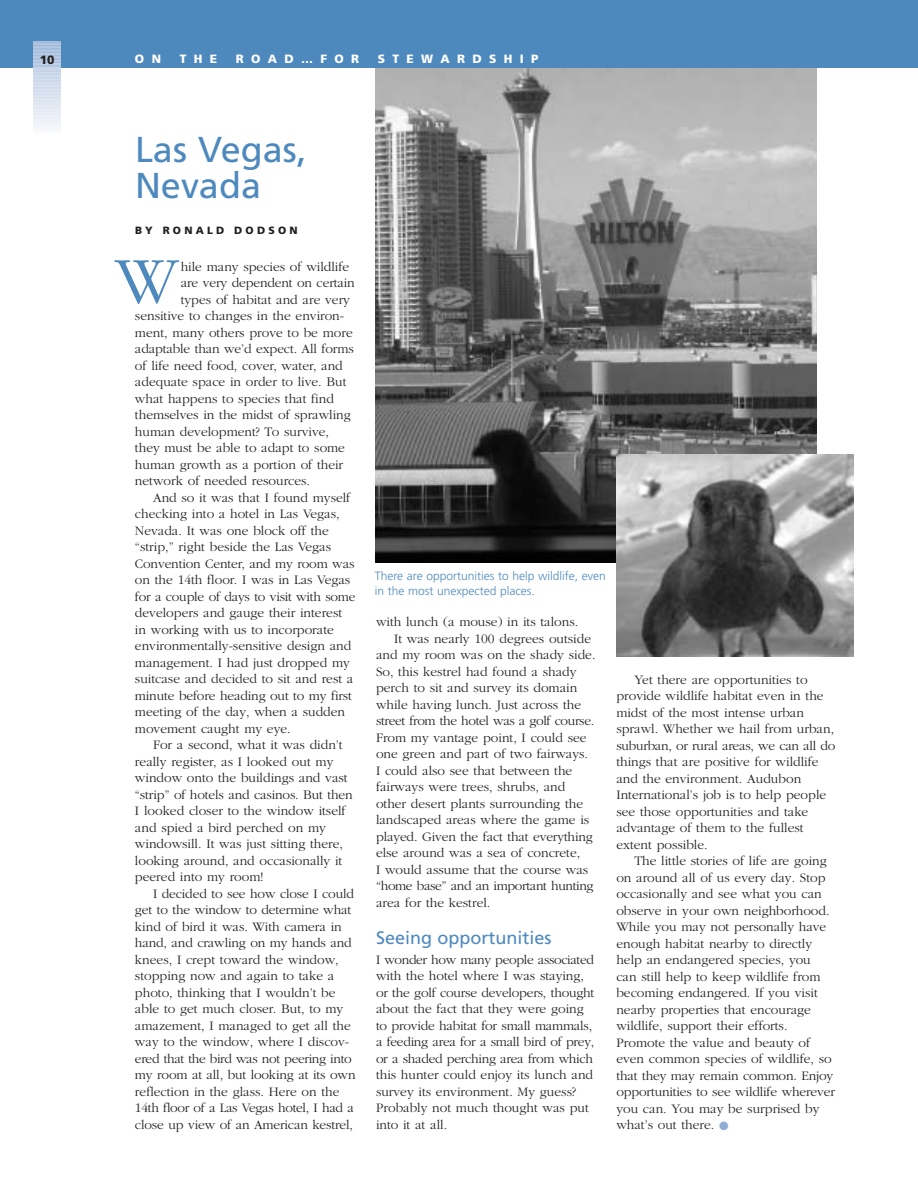
<style>
.page{position:relative;width:918px;height:1188px;background:#fff}
.page>*{position:absolute;margin:0;border:0;box-sizing:border-box;transform-origin:0 0}
.t1{font:300 69px "Garamond";color:#4e89be}
.t2{font:36px/36px "Frutiger";color:#4e89be}
.t3{font:18px "Frutiger";color:#4e89be}
.t4{font:300 13.5px/16.5px "Garamond";color:#231f1f}
.t5{font:300 13.5px "Garamond";letter-spacing:-.025em;color:#231f1f}
.t6{font:300 13.5px "Garamond";letter-spacing:-.02em;color:#231f1f}
.t7{font:300 12px/15px "Frutiger";color:#4e89be}
.t8{font:900 12px "Frutiger";letter-spacing:.61em;color:#fff}
.t9{font:900 12px "Frutiger";color:#231f1f}
.t10{font:900 10.5px "Frutiger";letter-spacing:.305em;color:#231f1f}
.s1{color:#8eadd4}
</style>
<div class="page">
<img style="left:375px;top:68px;width:442px;height:494px">
<div style="left:0;top:0;width:918px;height:68px;background:#4e89be"></div>
<svg style="left:34px;top:41px;width:27px;height:88px;background:#cfdbec"></svg>
<img style="left:616px;top:454px;width:237px;height:202px">
<p class="t9" style="left:40px;top:55px;width:16px">10</p>
<p class="t8" style="left:135px;top:54px;width:28px">O N</p>
<p class="t8" style="left:180px;top:54px;width:39px">THE</p>
<p class="t8" style="left:236px;top:54px;width:125px">ROAD…FOR</p>
<p class="t8" style="left:378px;top:54px;width:162px">STEWARDSHIP</p>
<h2 class="t2" style="left:135px;top:134px;width:173px">Las Vegas,<br>Nevada</h2>
<p class="t10" style="left:135px;top:226px;width:164px">BY RONALD DODSON</p>
<h1 class="t1" style="left:115px;top:254px;width:65px">W</h1>
<p class="t4" style="left:181px;top:259px;width:170px">hile many species of wildlife</p>
<p class="t4" style="left:181px;top:276px;width:175px">are very dependent on certain</p>
<p class="t4" style="left:181px;top:292px;width:171px">types of habitat and are very</p>
<p class="t4" style="left:135px;top:309px;width:211px">sensitive to changes in the environ-</p>
<p class="t4" style="left:135px;top:325px;width:219px">ment, many others prove to be more</p>
<p class="t4" style="left:135px;top:342px;width:220px">adaptable than we’d expect. All forms</p>
<p class="t4" style="left:135px;top:358px;width:209px">of life need food, cover, water, and</p>
<p class="t4" style="left:135px;top:375px;width:213px">adequate space in order to live. But</p>
<p class="t4" style="left:135px;top:391px;width:200px">what happens to species that find</p>
<p class="t4" style="left:135px;top:408px;width:217px">themselves in the midst of sprawling</p>
<p class="t4" style="left:135px;top:424px;width:196px">human development? To survive,</p>
<p class="t4" style="left:135px;top:441px;width:212px">they must be able to adapt to some</p>
<p class="t4" style="left:135px;top:457px;width:210px">human growth as a portion of their</p>
<p class="t4" style="left:135px;top:474px;width:177px">network of needed resources.</p>
<p class="t4" style="left:153px;top:490px;width:199px">And so it was that I found myself</p>
<p class="t4" style="left:135px;top:507px;width:206px">checking into a hotel in Las Vegas,</p>
<p class="t4" style="left:135px;top:523px;width:195px">Nevada. It was one block off the</p>
<p class="t4" style="left:135px;top:540px;width:198px">“strip,” right beside the Las Vegas</p>
<p class="t4" style="left:135px;top:556px;width:221px">Convention Center, and my room was</p>
<p class="t4" style="left:135px;top:573px;width:217px">on the 14th floor. I was in Las Vegas</p>
<p class="t4" style="left:135px;top:589px;width:222px">for a couple of days to visit with some</p>
<p class="t4" style="left:135px;top:606px;width:209px">developers and gauge their interest</p>
<p class="t4" style="left:135px;top:622px;width:200px">in working with us to incorporate</p>
<p class="t4" style="left:135px;top:639px;width:218px">environmentally-sensitive design and</p>
<p class="t4" style="left:135px;top:655px;width:216px">management. I had just dropped my</p>
<p class="t4" style="left:135px;top:672px;width:220px">suitcase and decided to sit and rest a</p>
<p class="t4" style="left:135px;top:688px;width:218px">minute before heading out to my first</p>
<p class="t4" style="left:135px;top:705px;width:212px">meeting of the day, when a sudden</p>
<p class="t4" style="left:135px;top:721px;width:157px">movement caught my eye.</p>
<p class="t4" style="left:153px;top:738px;width:191px">For a second, what it was didn’t</p>
<p class="t4" style="left:135px;top:754px;width:200px">really register, as I looked out my</p>
<p class="t4" style="left:135px;top:771px;width:214px">window onto the buildings and vast</p>
<p class="t4" style="left:135px;top:787px;width:219px">“strip” of hotels and casinos. But then</p>
<p class="t4" style="left:135px;top:804px;width:212px">I looked closer to the window itself</p>
<p class="t4" style="left:135px;top:820px;width:192px">and spied a bird perched on my</p>
<p class="t4" style="left:135px;top:837px;width:210px">windowsill. It was just sitting there,</p>
<p class="t4" style="left:135px;top:853px;width:209px">looking around, and occasionally it</p>
<p class="t4" style="left:135px;top:870px;width:130px">peered into my room!</p>
<p class="t4" style="left:153px;top:886px;width:203px">I decided to see how close I could</p>
<p class="t4" style="left:135px;top:903px;width:218px">get to the window to determine what</p>
<p class="t4" style="left:135px;top:919px;width:208px">kind of bird it was. With camera in</p>
<p class="t4" style="left:135px;top:936px;width:218px">hand, and crawling on my hands and</p>
<p class="t4" style="left:135px;top:952px;width:205px">knees, I crept toward the window,</p>
<p class="t4" style="left:135px;top:969px;width:201px">stopping now and again to take a</p>
<p class="t4" style="left:135px;top:985px;width:202px">photo, thinking that I wouldn’t be</p>
<p class="t4" style="left:135px;top:1002px;width:210px">able to get much closer. But, to my</p>
<p class="t4" style="left:135px;top:1018px;width:217px">amazement, I managed to get all the</p>
<p class="t4" style="left:135px;top:1035px;width:216px">way to the window, where I discov-</p>
<p class="t5" style="left:135px;top:1053px;width:218px">ered that the bird was not peering into</p>
<p class="t4" style="left:135px;top:1068px;width:222px">my room at all, but looking at its own</p>
<p class="t4" style="left:135px;top:1084px;width:206px">reflection in the glass. Here on the</p>
<p class="t6" style="left:135px;top:1103px;width:220px">14th floor of a Las Vegas hotel, I had a</p>
<p class="t4" style="left:135px;top:1117px;width:220px">close up view of an American kestrel,</p>
<p class="t7" style="left:375px;top:569px;width:232px">There are opportunities to help wildlife, even in the most unexpected places.</p>
<p class="t4" style="left:376px;top:615px;width:204px">with lunch (a mouse) in its talons.</p>
<p class="t4" style="left:394px;top:631px;width:199px">It was nearly 100 degrees outside</p>
<p class="t4" style="left:376px;top:648px;width:221px">and my room was on the shady side.</p>
<p class="t4" style="left:376px;top:664px;width:202px">So, this kestrel had found a shady</p>
<p class="t4" style="left:376px;top:681px;width:203px">perch to sit and survey its domain</p>
<p class="t4" style="left:376px;top:697px;width:207px">while having lunch. Just across the</p>
<p class="t5" style="left:376px;top:716px;width:220px">street from the hotel was a golf course.</p>
<p class="t4" style="left:376px;top:730px;width:212px">From my vantage point, I could see</p>
<p class="t4" style="left:376px;top:747px;width:214px">one green and part of two fairways.</p>
<p class="t4" style="left:376px;top:763px;width:198px">I could also see that between the</p>
<p class="t4" style="left:376px;top:780px;width:191px">fairways were trees, shrubs, and</p>
<p class="t4" style="left:376px;top:796px;width:209px">other desert plants surrounding the</p>
<p class="t4" style="left:376px;top:813px;width:215px">landscaped areas where the game is</p>
<p class="t4" style="left:376px;top:829px;width:218px">played. Given the fact that everything</p>
<p class="t4" style="left:376px;top:846px;width:206px">else around was a sea of concrete,</p>
<p class="t4" style="left:376px;top:862px;width:214px">I would assume that the course was</p>
<p class="t5" style="left:376px;top:881px;width:219px">“home base” and an important hunting</p>
<p class="t4" style="left:376px;top:895px;width:116px">area for the kestrel.</p>
<h3 class="t3" style="left:376px;top:931px;width:177px">Seeing opportunities</h3>
<p class="t4" style="left:376px;top:952px;width:220px">I wonder how many people associated with the hotel where I was staying, or the golf course developers, thought about the fact that they were going to provide habitat for small mammals, a feeding area for a small bird of prey, or a shaded perching area from which this hunter could enjoy its lunch and survey its environment. My guess?<br>Probably not much thought was put into it at all.</p>
<p class="t4" style="left:616px;top:672px;width:220px;text-indent:18px">Yet there are opportunities to provide wildlife habitat even in the midst of the most intense urban sprawl. Whether we hail from urban, suburban, or rural areas, we can all do things that are positive for wildlife and the environment. Audubon<br>International’s job is to help people see those opportunities and take advantage of them to the fullest extent possible.</p>
<p class="t4" style="left:616px;top:854px;width:220px;text-indent:18px">The little stories of life are going on around all of us every day. Stop occasionally and see what you can observe in your own neighborhood.<br>While you may not personally have enough habitat nearby to directly help an endangered species, you<br>can still help to keep wildlife from becoming endangered. If you visit nearby properties that encourage wildlife, support their efforts.<br>Promote the value and beauty of even common species of wildlife, so that they may remain common. Enjoy opportunities to see wildlife wherever you can. You may be surprised by what’s out there. <span class="s1">●</span></p>
</div>
